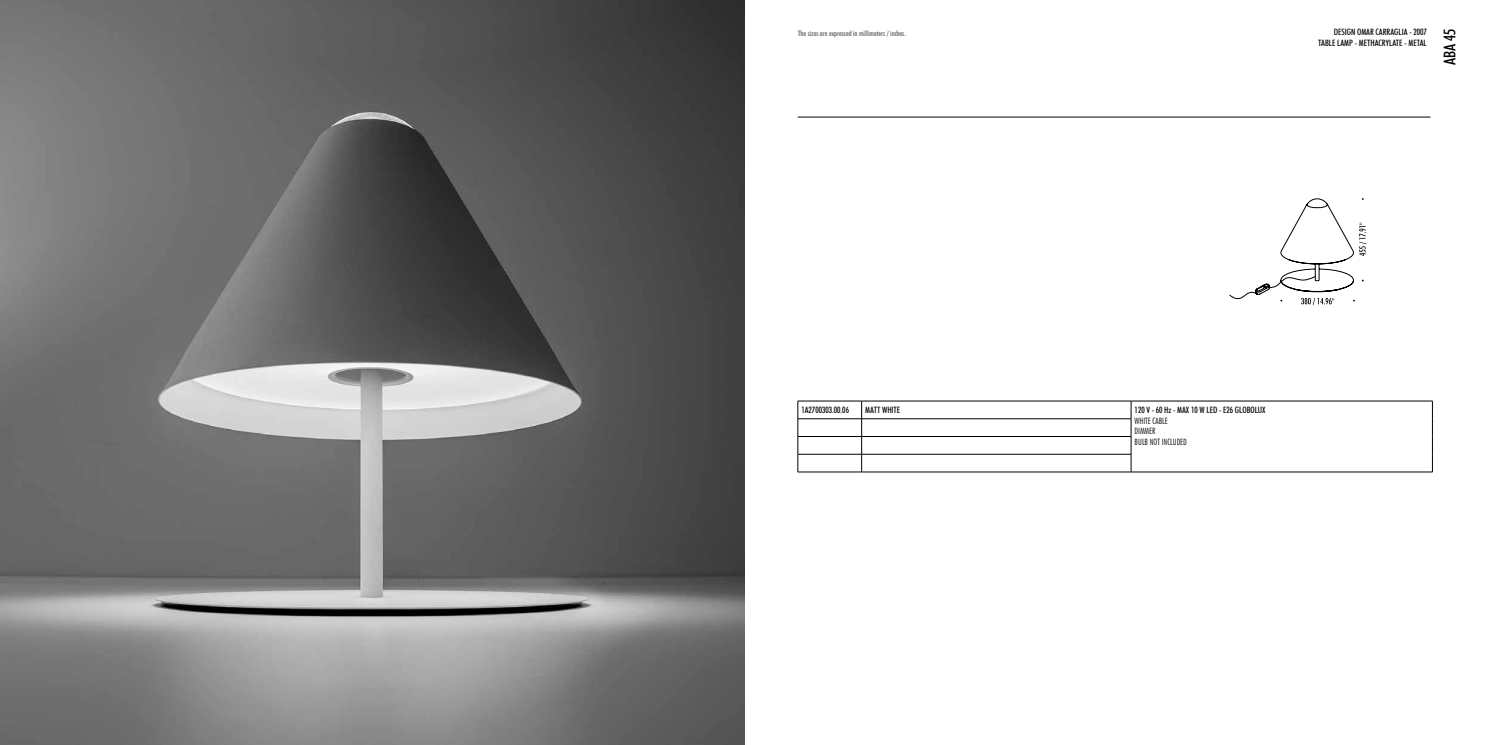
<style>
.page{position:relative;width:1489px;height:745px;background:#fff}
.page>*{position:absolute;margin:0;border:0;box-sizing:border-box;transform-origin:0 0}
.t1{font:500 condensed 16.25px "Futura BT";color:#000}
.t2{font:500 condensed 8.75px/10.5px "Futura BT";color:#000;text-align:right}
.t3{font:300 condensed 8.75px/10.5px "Futura BT";color:#000}
.t4{font:500 condensed 7.5px "Futura BT";color:#595959}
</style>
<div class="page">
<hr style="left:797px;top:117px;width:633px;height:1px;background:#000">
<img style="left:0;top:0;width:744px;height:744px">
<svg style="left:1229px;top:198px;width:137px;height:107px"></svg>
<svg style="left:1431px;top:401px;width:1px;height:70px"></svg>
<hr style="left:797px;top:400px;width:64px;height:1px;background:#000">
<hr style="left:861px;top:400px;width:269px;height:1px;background:#000">
<hr style="left:1130px;top:400px;width:302px;height:1px;background:#000">
<hr style="left:1130px;top:471px;width:302px;height:1px;background:#000">
<hr style="left:797px;top:418px;width:64px;height:1px;background:#000">
<hr style="left:861px;top:418px;width:270px;height:1px;background:#000">
<hr style="left:797px;top:436px;width:64px;height:1px;background:#000">
<hr style="left:861px;top:436px;width:270px;height:1px;background:#000">
<hr style="left:797px;top:453px;width:64px;height:1px;background:#000">
<svg style="left:797px;top:401px;width:1px;height:70px"></svg>
<hr style="left:861px;top:453px;width:270px;height:1px;background:#000">
<svg style="left:861px;top:401px;width:1px;height:70px"></svg>
<svg style="left:1130px;top:401px;width:1px;height:70px"></svg>
<hr style="left:797px;top:471px;width:64px;height:1px;background:#000">
<hr style="left:861px;top:471px;width:269px;height:1px;background:#000">
<p class="t4" style="left:797px;top:28px;width:110px">The sizes are expressed in millimeters / inches.</p>
<p class="t2" style="left:1317px;top:27px;width:110px">DESIGN OMAR CARRAGLIA - 2007<br>TABLE LAMP - METHACRYLATE - METAL</p>
<h1 class="t1" style="left:1439px;top:65px;width:39px;rotate:-90deg">ABA 45</h1>
<p class="t2" style="left:801px;top:404px;width:49px">1A2700303.00.06</p>
<p class="t2" style="left:865px;top:404px;width:37px">MATT WHITE</p>
<p class="t2" style="left:1134px;top:404px;width:132px">120 V - 60 Hz - MAX 10 W LED - E26 GLOBOLUX</p>
<p class="t3" style="left:1134px;top:415px;width:54px">WHITE CABLE<br>DIMMER<br>BULB NOT INCLUDED</p>
</div>
